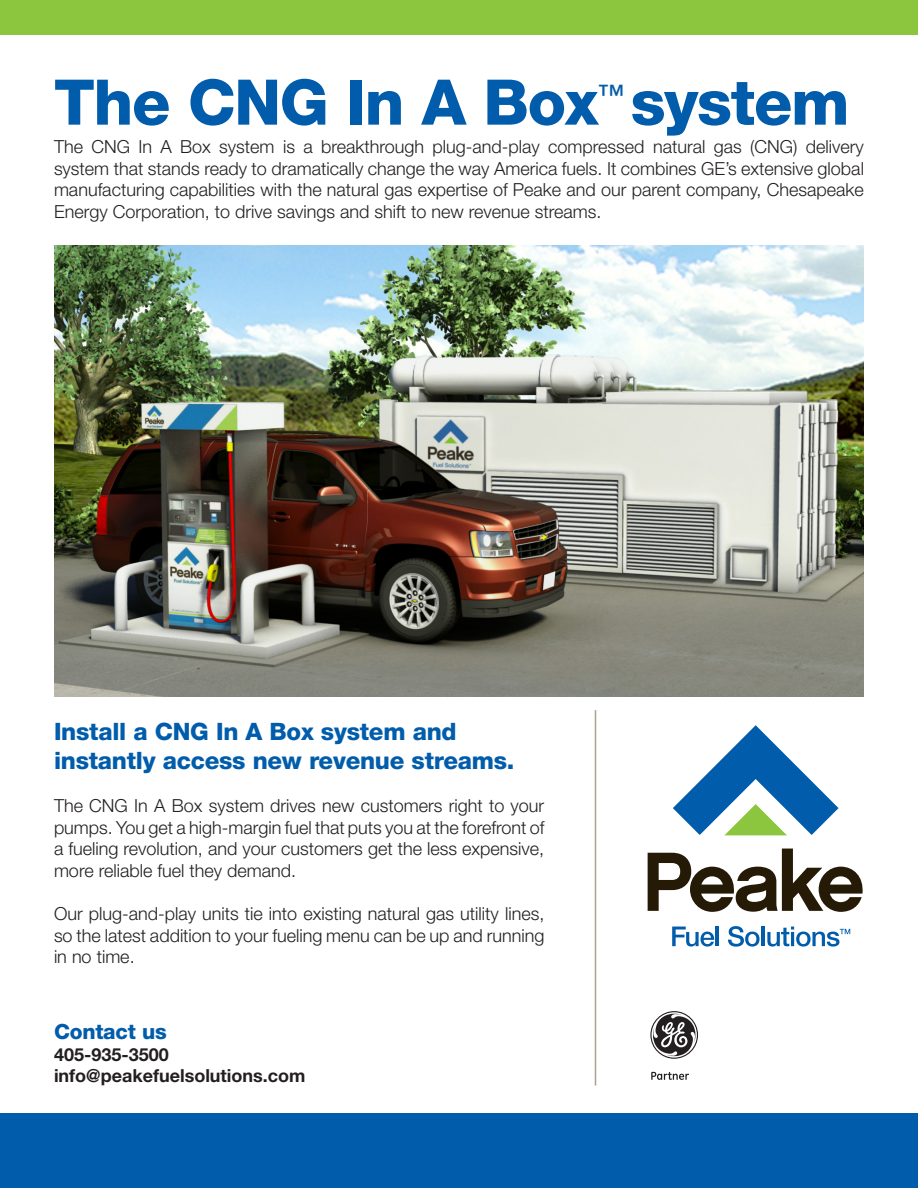
<style>
.page{position:relative;width:918px;height:1188px;background:#fff}
.page>*{position:absolute;margin:0;border:0;box-sizing:border-box;transform-origin:0 0}
.t1{font:800 63px "Helvetica Neue LT Std";letter-spacing:-.02em;color:#015dab}
.t2{font:500 27px "Helvetica Neue LT Std";color:#015dab}
.t3{font:800 24px/28.8px "Helvetica Neue LT Std";letter-spacing:-.01em;color:#015dab}
.t4{font:800 21px "Helvetica Neue LT Std";letter-spacing:-.01em;color:#015dab}
.t5{font:300 18px/21.6px "Helvetica Neue LT Std";color:#231f20;text-align:justify}
.t6{font:700 18px/21.6px "Helvetica Neue LT Std";color:#231f20}
</style>
<div class="page">
<img style="left:54px;top:245px;width:810px;height:452px">
<div style="left:0;top:1113px;width:918px;height:75px;background:#015dab"></div>
<div style="left:0;top:0;width:918px;height:35px;background:#8bc63e"></div>
<hr style="left:595px;top:710px;width:1px;height:376px;background:#aaa28e">
<svg style="left:648px;top:849px;width:215px;height:63px"></svg>
<svg style="left:673px;top:725px;width:166px;height:110px"></svg>
<svg style="left:672px;top:927px;width:42px;height:20px"></svg>
<hr style="left:716px;top:927px;width:3px;height:19px;background:#015dab">
<svg style="left:728px;top:926px;width:32px;height:21px"></svg>
<hr style="left:762px;top:927px;width:3px;height:19px;background:#015dab">
<svg style="left:767px;top:927px;width:83px;height:20px"></svg>
<svg style="left:650px;top:1011px;width:48px;height:48px"></svg>
<svg style="left:651px;top:1072px;width:38px;height:8px"></svg>
<h1 class="t1" style="left:54px;top:65px;width:546px">The CNG In A Box</h1>
<h2 class="t2" style="left:597px;top:78px;width:28px">™</h2>
<p class="t5" style="left:54px;top:135px;width:811px">The CNG In A Box system is a breakthrough plug-and-play compressed natural gas (CNG) delivery</p>
<h1 class="t1" style="left:631px;top:65px;width:220px">system</h1>
<p class="t5" style="left:54px;top:157px;width:812px">system that stands ready to dramatically change the way America fuels. It combines GE’s extensive global manufacturing capabilities with the natural gas expertise of Peake and our parent company, Chesapeake Energy Corporation, to drive savings and shift to new revenue streams.</p>
<h3 class="t3" style="left:54px;top:717px;width:462px">Install a CNG In A Box system and instantly access new revenue streams.</h3>
<p class="t5" style="left:54px;top:795px;width:492px">The CNG In A Box system drives new customers right to your pumps. You get a high-margin fuel that puts you at the forefront of a fueling revolution, and your customers get the less expensive, more reliable fuel they demand.</p>
<p class="t5" style="left:54px;top:903px;width:492px">Our plug-and-play units tie into existing natural gas utility lines, so the latest addition to your fueling menu can be up and running in no time.</p>
<p class="t4" style="left:54px;top:1019px;width:114px">Contact us</p>
<p class="t6" style="left:54px;top:1043px;width:253px">405-935-3500 info@peakefuelsolutions.com</p>
</div>
